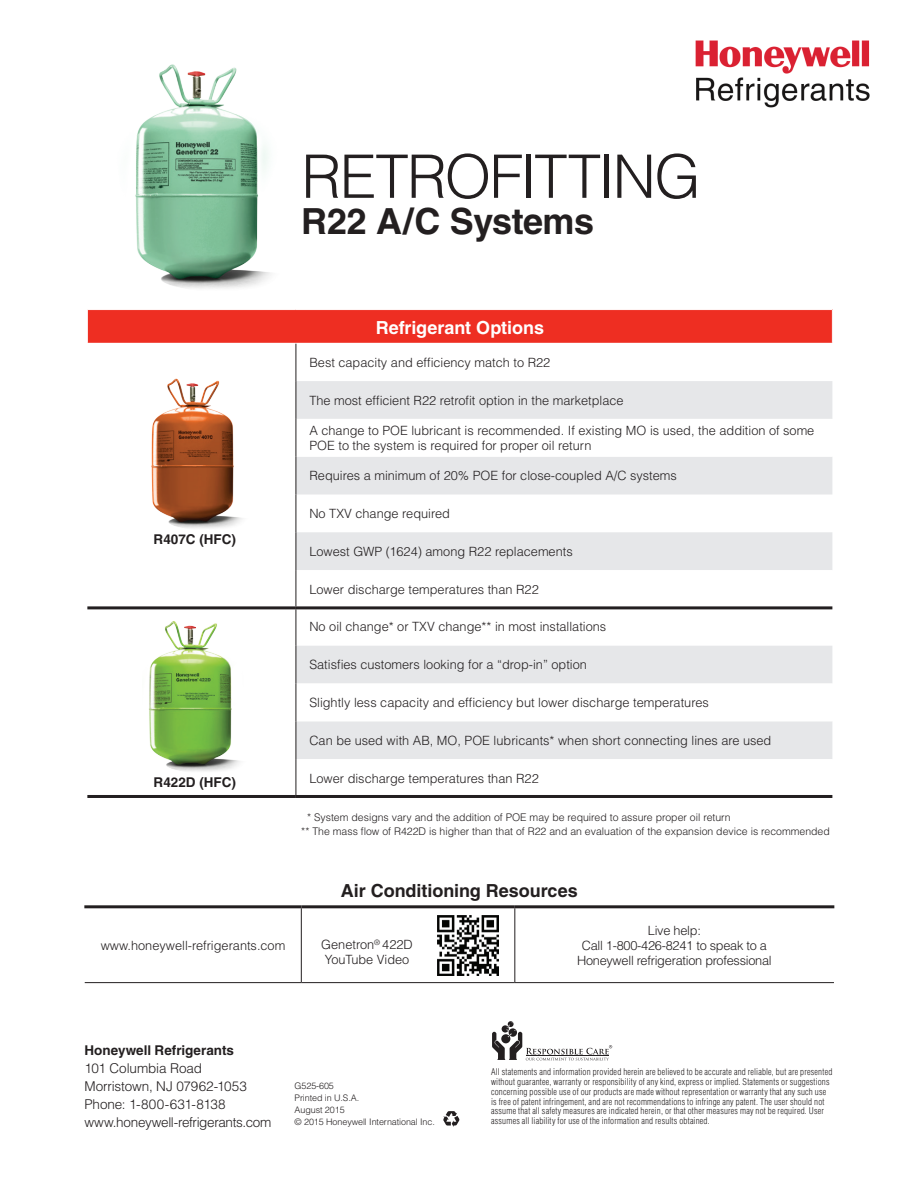
<style>
.page{position:relative;width:918px;height:1188px;background:#fff}
.page>*{position:absolute;margin:0;border:0;box-sizing:border-box;transform-origin:0 0}
.t1{font:300 60px "Helvetica";letter-spacing:-.03em;color:#231f20}
.t2{font:700 36px "Helvetica";letter-spacing:-.015em;color:#231f20}
.t3{font:700 18px "Helvetica";letter-spacing:-.005em;color:#231f20}
.t4{font:700 18px "Helvetica";color:#fff}
.t5{font:300 13.5px/18px "Helvetica";letter-spacing:-.015em;color:#231f20}
.t6{font:700 13.5px "Helvetica";color:#231f20}
.t7{font:300 12.75px/15px "Helvetica";color:#231f20}
.t8{font:300 12.75px/15px "Helvetica";letter-spacing:-.02em;color:#231f20;text-align:center}
.t9{font:300 10.5px/13.5px "Helvetica";color:#231f20}
.t10{font:300 condensed 9px/9.8px "Helvetica";letter-spacing:.02em;color:#231f20}
.t11{font:300 9px/12px "Helvetica";letter-spacing:-.01em;color:#231f20}
</style>
<div class="page">
<div style="left:87px;top:310px;width:745px;height:33px;background:#ee2e22"></div>
<div style="left:297px;top:381px;width:535px;height:38px;background:#e6e7e9"></div>
<svg style="left:297px;top:457px;width:535px;height:113px;fill:#e6e7e9"></svg>
<svg style="left:297px;top:609px;width:535px;height:150px;fill:#e6e7e9"></svg>
<hr style="left:87px;top:310px;width:1px;height:33px;background:#fff">
<hr style="left:296px;top:344px;width:1px;height:37px;background:#231f20">
<hr style="left:296px;top:381px;width:1px;height:38px;background:#231f20">
<hr style="left:296px;top:419px;width:1px;height:38px;background:#231f20">
<hr style="left:296px;top:457px;width:1px;height:38px;background:#231f20">
<hr style="left:296px;top:495px;width:1px;height:37px;background:#231f20">
<hr style="left:296px;top:532px;width:1px;height:38px;background:#231f20">
<hr style="left:296px;top:570px;width:1px;height:36px;background:#231f20">
<hr style="left:296px;top:606px;width:536px;height:3px;background:#231f20">
<hr style="left:296px;top:795px;width:536px;height:3px;background:#231f20">
<hr style="left:87px;top:606px;width:209px;height:3px;background:#231f20">
<hr style="left:87px;top:795px;width:209px;height:3px;background:#231f20">
<hr style="left:296px;top:609px;width:1px;height:37px;background:#231f20">
<hr style="left:296px;top:646px;width:1px;height:38px;background:#231f20">
<hr style="left:296px;top:684px;width:1px;height:37px;background:#231f20">
<hr style="left:296px;top:721px;width:1px;height:38px;background:#231f20">
<hr style="left:296px;top:759px;width:1px;height:36px;background:#231f20">
<img style="left:149px;top:621px;width:91px;height:150px">
<img style="left:151px;top:378px;width:91px;height:150px">
<svg style="left:443px;top:1111px;width:17px;height:16px"></svg>
<svg style="left:492px;top:1021px;width:120px;height:39px"></svg>
<hr style="left:84px;top:905px;width:217px;height:3px;background:#231f20">
<hr style="left:301px;top:905px;width:214px;height:3px;background:#231f20">
<hr style="left:515px;top:905px;width:319px;height:3px;background:#231f20">
<hr style="left:301px;top:908px;width:1px;height:74px;background:#231f20">
<hr style="left:514px;top:908px;width:1px;height:74px;background:#231f20">
<hr style="left:85px;top:982px;width:216px;height:1px;background:#231f20">
<hr style="left:301px;top:982px;width:214px;height:1px;background:#231f20">
<hr style="left:515px;top:982px;width:319px;height:1px;background:#231f20">
<img style="left:438px;top:916px;width:60px;height:60px">
<img style="left:135px;top:64px;width:136px;height:225px">
<img style="left:695px;top:40px;width:175px;height:34px">
<img style="left:696px;top:77px;width:174px;height:31px">
<h1 class="t1" style="left:301px;top:139px;width:401px">RETROFITTING</h1>
<h2 class="t2" style="left:301px;top:199px;width:294px">R22 A/C Systems</h2>
<p class="t6" style="left:154px;top:531px;width:84px">R407C (HFC)</p>
<p class="t6" style="left:154px;top:774px;width:84px">R422D (HFC)</p>
<h3 class="t4" style="left:376px;top:317px;width:170px">Refrigerant Options</h3>
<p class="t7" style="left:309px;top:355px;width:242px">Best capacity and efficiency match to R22</p>
<p class="t7" style="left:309px;top:393px;width:316px">The most efficient R22 retrofit option in the marketplace</p>
<p class="t7" style="left:309px;top:422px;width:506px">A change to POE lubricant is recommended. If existing MO is used, the addition of some<br>POE to the system is required for proper oil return</p>
<p class="t7" style="left:309px;top:468px;width:369px">Requires a minimum of 20% POE for close-coupled A/C systems</p>
<p class="t7" style="left:309px;top:506px;width:142px">No TXV change required</p>
<p class="t7" style="left:309px;top:544px;width:265px">Lowest GWP (1624) among R22 replacements</p>
<p class="t7" style="left:309px;top:582px;width:231px">Lower discharge temperatures than R22</p>
<p class="t7" style="left:309px;top:619px;width:298px">No oil change* or TXV change** in most installations</p>
<p class="t7" style="left:309px;top:657px;width:279px">Satisfies customers looking for a “drop-in” option</p>
<p class="t7" style="left:309px;top:695px;width:401px">Slightly less capacity and efficiency but lower discharge temperatures</p>
<p class="t7" style="left:309px;top:732px;width:464px">Can be used with AB, MO, POE lubricants* when short connecting lines are used</p>
<p class="t7" style="left:309px;top:770px;width:231px">Lower discharge temperatures than R22</p>
<p class="t9" style="left:301px;top:810px;width:530px;text-indent:6px">* System designs vary and the addition of POE may be required to assure proper oil return<br>** The mass flow of R422D is higher than that of R22 and an evaluation of the expansion device is recommended</p>
<p class="t7" style="left:101px;top:937px;width:186px">www.honeywell-refrigerants.com</p>
<h3 class="t3" style="left:341px;top:880px;width:238px">Air Conditioning Resources</h3>
<p class="t7" style="left:321px;top:937px;width:93px">Genetron<sup>®</sup> 422D<br>YouTube Video</p>
<p class="t8" style="left:577px;top:922px;width:196px">Live help:<br>Call 1-800-426-8241 to speak to a<br>Honeywell refrigeration professional</p>
<p class="t6" style="left:84px;top:1042px;width:151px">Honeywell Refrigerants</p>
<p class="t5" style="left:84px;top:1059px;width:189px">101 Columbia Road<br>Morristown, NJ 07962-1053<br>Phone: 1-800-631-8138 www.honeywell-refrigerants.com</p>
<p class="t11" style="left:295px;top:1080px;width:142px">G525-605<br>Printed in U.S.A.<br>August 2015<br>© 2015 Honeywell International Inc.</p>
<p class="t10" style="left:491px;top:1067px;width:343px">All statements and information provided herein are believed to be accurate and reliable, but are presented without guarantee, warranty or responsibility of any kind, express or implied. Statements or suggestions concerning possible use of our products are made without representation or warranty that any such use is free of patent infringement, and are not recommendations to infringe any patent. The user should not assume that all safety measures are indicated herein, or that other measures may not be required. User assumes all liability for use of the information and results obtained.</p>
</div>
